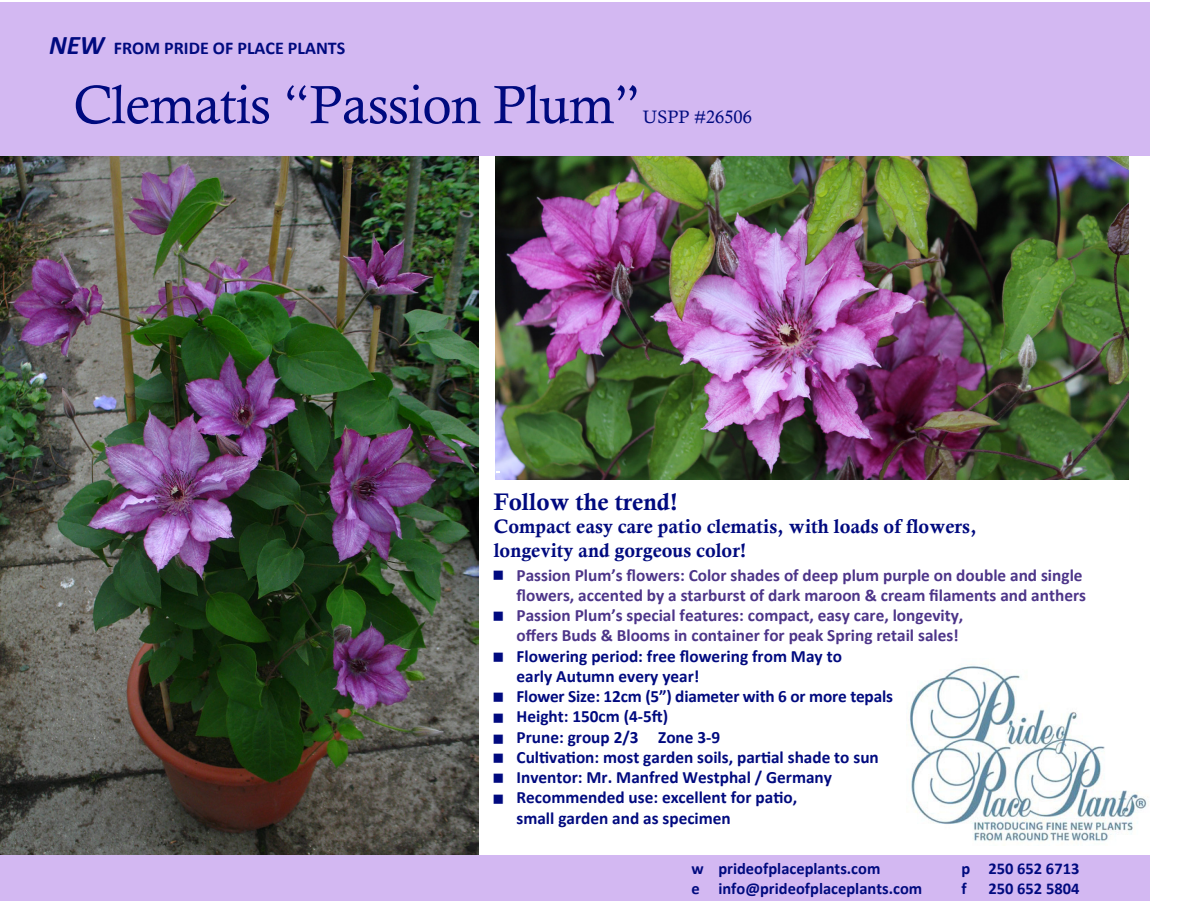
<style>
.page{position:relative;width:1188px;height:918px;background:#fff}
.page>*{position:absolute;margin:0;border:0;box-sizing:border-box;transform-origin:0 0}
.t1{font:54px "Calisto";letter-spacing:-.015em;color:#000a7f}
.t2{font:24px "Calis MT Bol";color:#000a7f}
.t3{font:19.5px/23.4px "Calis MT Bol";color:#000a7f}
.t4{font:700 18px "Calibri";color:#000a7f}
.t5{font:18px "Calisto";color:#000a7f}
.t6{font:700 17.25px/20.2px "Calibri";color:#000a7f}
.t7{font:700 17.25px/20.2px "Calibri";color:#4d3589}
.t8{font:700 16.5px "Calibri";color:#000a7f}
.t9{font:15.75px "Wingdings";color:#000a7f}
.s1{font-style:italic;font-size:27px}
.s2{color:#000a7f}
</style>
<div class="page">
<img style="left:496px;top:156px;width:632px;height:323px">
<img style="left:0;top:156px;width:479px;height:698px">
<div style="left:0;top:855px;width:1149px;height:46px;background:#d3b8f2"></div>
<img style="left:906px;top:664px;width:241px;height:177px">
<div style="left:0;top:3px;width:1149px;height:153px;background:#d3b8f2"></div>
<p class="t4" style="left:49px;top:36px;width:298px"><span class="s1">NEW</span> FROM PRIDE OF PLACE PLANTS</p>
<h1 class="t1" style="left:73px;top:73px;width:569px">Clematis “Passion Plum”</h1>
<p class="t5" style="left:643px;top:106px;width:111px">USPP #26506</p>
<h2 class="t2" style="left:494px;top:488px;width:186px">Follow the trend!</h2>
<p class="t3" style="left:494px;top:515px;width:484px">Compact easy care patio clematis, with loads of flowers, longevity and gorgeous color!</p>
<p class="t7" style="left:517px;top:564px;width:571px;text-indent:-24px"><span class="s2">■</span> Passion Plum’s flowers: Color shades of deep plum purple on double and single flowers, accented by a starburst of dark maroon &amp; cream filaments and anthers Passion Plum’s special features: compact, easy care, longevity,<br>offers Buds &amp; Blooms in container for peak Spring retail sales!</p>
<p class="t6" style="left:517px;top:645px;width:378px">Flowering period: free flowering from May to<br>early Autumn every year!<br>Flower Size: 12cm (5”) diameter with 6 or more tepals Height: 150cm (4-5ft)<br>Prune: group 2/3 Zone 3-9<br>Cultivation: most garden soils, partial shade to sun Inventor: Mr. Manfred Westphal / Germany Recommended use: excellent for patio,<br>small garden and as specimen</p>
<p class="t9" style="left:493px;top:608px;width:13px">■</p>
<p class="t9" style="left:493px;top:649px;width:13px">■</p>
<p class="t9" style="left:493px;top:689px;width:13px">■</p>
<p class="t9" style="left:493px;top:709px;width:13px">■</p>
<p class="t9" style="left:493px;top:731px;width:13px">■</p>
<p class="t9" style="left:493px;top:770px;width:13px">■</p>
<p class="t9" style="left:493px;top:750px;width:13px">■</p>
<p class="t9" style="left:493px;top:791px;width:13px">■</p>
<p class="t8" style="left:691px;top:858px;width:191px">w prideofplaceplants.com</p>
<p class="t8" style="left:961px;top:858px;width:119px">p 250 652 6713</p>
<p class="t8" style="left:691px;top:878px;width:232px">e info@prideofplaceplants.com</p>
<p class="t8" style="left:961px;top:878px;width:7px">f</p>
<p class="t8" style="left:988px;top:878px;width:92px">250 652 5804</p>
</div>
